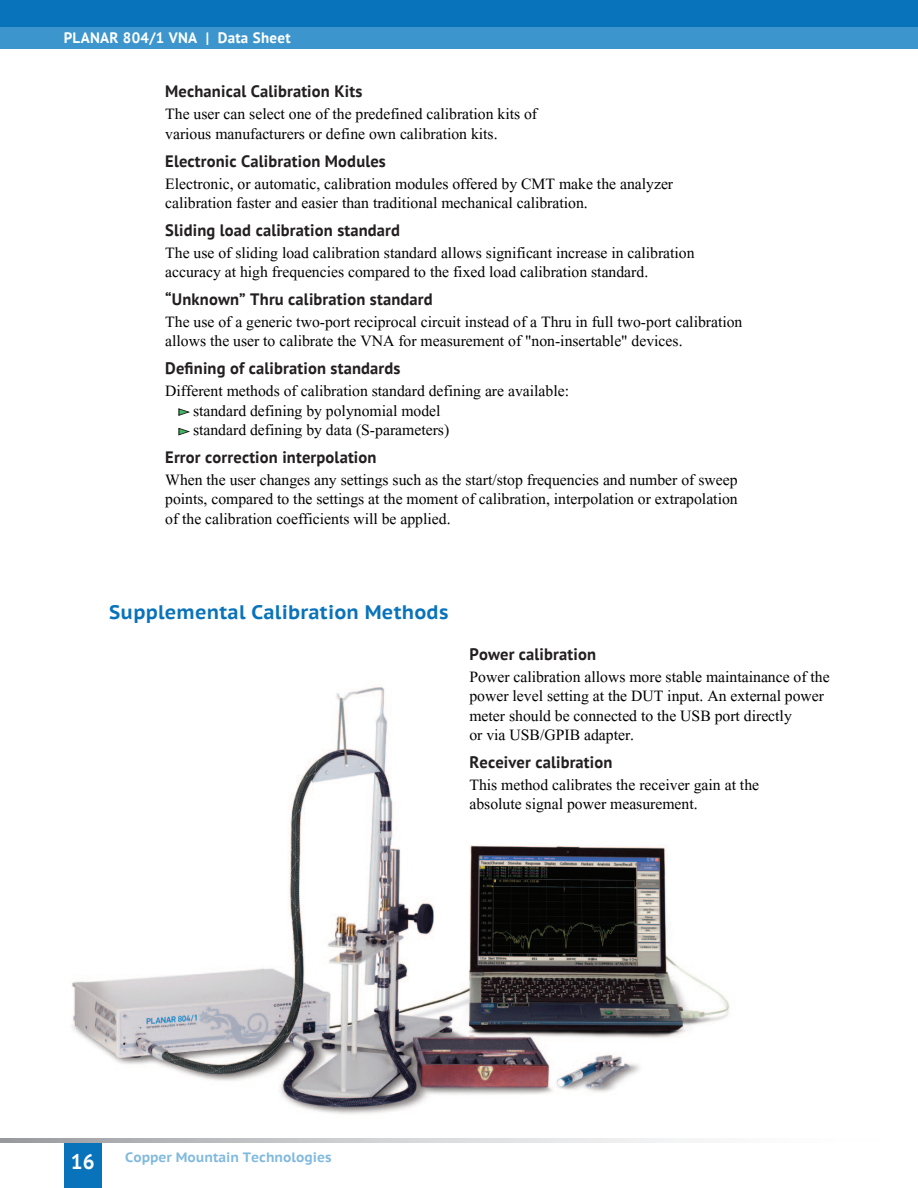
<style>
.page{position:relative;width:918px;height:1188px;background:#fff}
.page>*{position:absolute;margin:0;border:0;box-sizing:border-box;transform-origin:0 0}
.t1{font:700 21px "PT Sans";color:#fff}
.t2{font:19.5px/19.5px "Aparajita";color:#000}
.t3{font:700 19.5px "PT Sans Caption";letter-spacing:.01em;color:#0872ba}
.t4{font:700 16.5px "PT Sans";letter-spacing:.01em;color:#231f20}
.t5{font:700 15px "PT Sans";letter-spacing:.02em;color:#fff}
.t6{font:700 13.5px "PT Sans Caption";color:#80b9de}
</style>
<div class="page">
<div style="left:64px;top:1143px;width:38px;height:45px;background:#0872ba"></div>
<svg style="left:0;top:1138px;width:690px;height:5px;background:#cbccce"></svg>
<div style="left:0;top:0;width:918px;height:35px;background:#0872ba"></div>
<div style="left:0;top:27px;width:918px;height:22px;background:#3d95cd"></div>
<img style="left:71px;top:687px;width:659px;height:427px">
<svg style="left:179px;top:409px;width:10px;height:7px"></svg>
<svg style="left:179px;top:428px;width:10px;height:7px"></svg>
<p class="t5" style="left:64px;top:30px;width:228px">PLANAR 804/1 VNA | Data Sheet</p>
<p class="t4" style="left:165px;top:83px;width:199px">Mechanical Calibration Kits</p>
<p class="t2" style="left:165px;top:106px;width:373px">The user can select one of the predefined calibration kits of various manufacturers or define own calibration kits.</p>
<p class="t4" style="left:165px;top:152px;width:222px">Electronic Calibration Modules</p>
<p class="t2" style="left:165px;top:176px;width:509px">Electronic, or automatic, calibration modules offered by CMT make the analyzer calibration faster and easier than traditional mechanical calibration.</p>
<p class="t4" style="left:165px;top:221px;width:236px">Sliding load calibration standard</p>
<p class="t2" style="left:165px;top:245px;width:531px">The use of sliding load calibration standard allows significant increase in calibration accuracy at high frequencies compared to the fixed load calibration standard.</p>
<p class="t4" style="left:165px;top:291px;width:269px">“Unknown” Thru calibration standard</p>
<p class="t2" style="left:165px;top:314px;width:579px">The use of a generic two-port reciprocal circuit instead of a Thru in full two-port calibration allows the user to calibrate the VNA for measurement of "non-insertable" devices.</p>
<p class="t4" style="left:165px;top:360px;width:237px">Defining of calibration standards</p>
<p class="t2" style="left:193px;top:383px;width:378px;text-indent:-28px">Different methods of calibration standard defining are available: standard defining by polynomial model<br>standard defining by data (S-parameters)</p>
<p class="t4" style="left:165px;top:448px;width:213px">Error correction interpolation</p>
<p class="t2" style="left:165px;top:472px;width:574px;text-align:justify">When the user changes any settings such as the start/stop frequencies and number of sweep points, compared to the settings at the moment of calibration, interpolation or extrapolation of the calibration coefficients will be applied.</p>
<p class="t3" style="left:109px;top:602px;width:341px">Supplemental Calibration Methods</p>
<p class="t4" style="left:469px;top:645px;width:128px">Power calibration</p>
<p class="t2" style="left:469px;top:669px;width:362px">Power calibration allows more stable maintainance of the power level setting at the DUT input. An external power meter should be connected to the USB port directly<br>or via USB/GPIB adapter.</p>
<p class="t4" style="left:469px;top:754px;width:145px">Receiver calibration</p>
<p class="t2" style="left:469px;top:777px;width:291px">This method calibrates the receiver gain at the absolute signal power measurement.</p>
<p class="t1" style="left:71px;top:1151px;width:25px">16</p>
<p class="t6" style="left:125px;top:1150px;width:208px">Copper Mountain Technologies</p>
</div>
